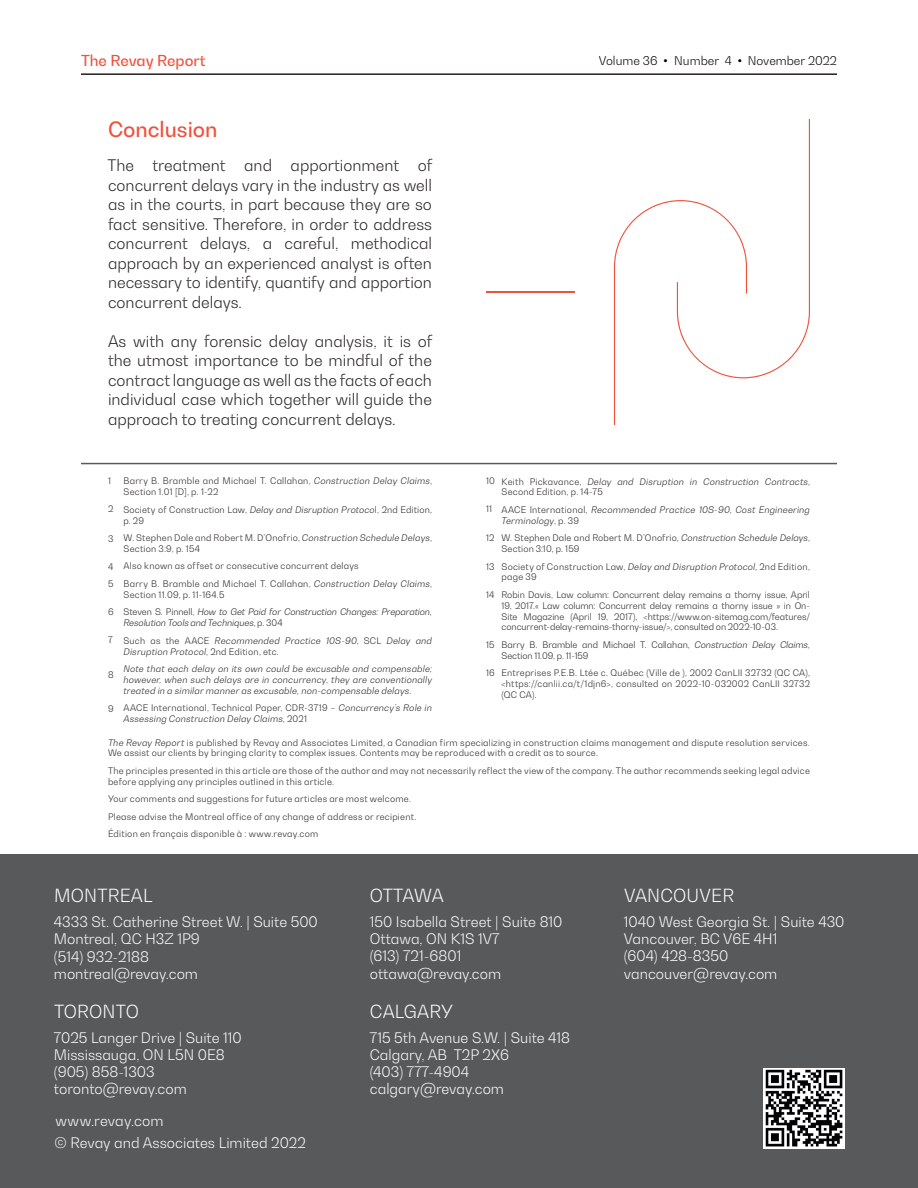
<style>
.page{position:relative;width:918px;height:1188px;background:#fff}
.page>*{position:absolute;margin:0;border:0;box-sizing:border-box;transform-origin:0 0}
.t1{font:500 21px "Bw Gradual";color:#f0513e}
.t2{font:300 18px "Bw Gradual";letter-spacing:.01em;color:#fff}
.Revay_Report_Body_te{font:300 15.75px/19.5px "Bw Gradual";color:#231f20;text-align:justify}
.t3{font:500 15px "Bw Gradual";color:#f0523d}
.t4{font:300 14.4px/17.2px "Bw Gradual";color:#fff}
.t5{font:300 12px "Bw Gradual";color:#000}
.Footnote{font:300 9px/10.8px "Bw Gradual";letter-spacing:.025em;color:#231f20}
.Footnote-2{font:italic 300 9px/10.8px "Bw Gradual";letter-spacing:.02em;color:#231f20}
.Footnote-3{font:italic 300 9px/10.8px "Bw Gradual";letter-spacing:-.01em;color:#231f20}
.Footnote-4{font:300 9px/10.8px "Bw Gradual";letter-spacing:-.005em;color:#231f20}
.s1{font-family:"Arial";font-weight:400}
.s2{font-style:italic}
.s3{font-style:normal}
</style>
<div class="page">
<hr style="left:81px;top:73px;width:756px;height:2px;background:#231f20">
<div style="left:0;top:854px;width:918px;height:334px;background:#58595b"></div>
<hr style="left:81px;top:463px;width:756px;height:1px;background:#58595b">
<img style="left:764px;top:1068px;width:81px;height:81px">
<svg style="left:614px;top:120px;width:196px;height:304px"></svg>
<hr style="left:486px;top:292px;width:89px;height:1px;background:#f0523e">
<h3 class="t3" style="left:81px;top:50px;width:126px">The Revay Report</h3>
<h3 class="t5" style="left:599px;top:53px;width:240px">Volume 36 <span class="s1">•</span> Number 4 <span class="s1">•</span> November 2022</h3>
<p class="t1" style="left:108px;top:116px;width:111px">Conclusion</p>
<p class="Revay_Report_Body_te" style="left:108px;top:155px;width:326px">The treatment and apportionment of concurrent delays vary in the industry as well as in the courts, in part because they are so fact sensitive. Therefore, in order to address concurrent delays, a careful, methodical approach by an experienced analyst is often necessary to identify, quantify and apportion concurrent delays.</p>
<p class="Revay_Report_Body_te" style="left:108px;top:331px;width:326px">As with any forensic delay analysis, it is of the utmost importance to be mindful of the contract language as well as the facts of each individual case which together will guide the approach to treating concurrent delays.</p>
<p class="Footnote" style="left:108px;top:476px;width:4px">1</p>
<p class="Footnote" style="left:108px;top:504px;width:7px">2</p>
<p class="Footnote" style="left:108px;top:533px;width:7px">3</p>
<p class="Footnote" style="left:108px;top:561px;width:7px">4</p>
<p class="Footnote" style="left:108px;top:578px;width:7px">5</p>
<p class="Footnote" style="left:108px;top:606px;width:7px">6</p>
<p class="Footnote" style="left:108px;top:634px;width:6px">7</p>
<p class="Footnote" style="left:108px;top:669px;width:7px">8</p>
<p class="Footnote" style="left:108px;top:703px;width:7px">9</p>
<p class="Footnote" style="left:124px;top:476px;width:310px">Barry B. Bramble and Michael T. Callahan, <span class="s2">Construction Delay Claims</span>,<br>Section 1.01 [D], p. 1-22</p>
<p class="Footnote" style="left:124px;top:504px;width:310px">Society of Construction Law, <span class="s2">Delay and Disruption Protoco</span>l, 2nd Edition, p. 29</p>
<p class="Footnote" style="left:124px;top:532px;width:310px">W. Stephen Dale and Robert M. D’Onofrio, <span class="s2">Construction Schedule Delays</span>,<br>Section 3:9, p. 154</p>
<p class="Footnote" style="left:124px;top:561px;width:237px">Also known as offset or consecutive concurrent delays</p>
<p class="Footnote" style="left:124px;top:578px;width:310px">Barry B. Bramble and Michael T. Callahan, <span class="s2">Construction Delay Claims</span>,<br>Section 11.09, p. 11-164.5</p>
<p class="Footnote-3" style="left:124px;top:606px;width:310px"><span class="s3">Steven S. Pinnell,</span> How to Get Paid for Construction Changes: Preparation,<br>Resolution Tools and Techniques<span class="s3">, p. 304</span></p>
<p class="Footnote-2" style="left:124px;top:635px;width:310px"><span class="s3">Such as the AACE</span> Recommended Practice 10S-90<span class="s3">, SCL</span> Delay and<br>Disruption Protocol<span class="s3">, 2nd Edition, etc.</span></p>
<p class="Footnote-2" style="left:124px;top:663px;width:310px;text-align:justify">Note that each delay on its own could be excusable and compensable; however, when such delays are in concurrency, they are conventionally treated in a similar manner as excusable, non-compensable delays<span class="s3">.</span></p>
<p class="Footnote-2" style="left:123px;top:702px;width:310px"><span class="s3">AACE International, Technical Paper, CDR-3719 –</span> Concurrency’s Role in<br>Assessing Construction Delay Claims<span class="s3">, 2021</span></p>
<p class="Footnote" style="left:486px;top:476px;width:10px">10</p>
<p class="Footnote" style="left:486px;top:504px;width:8px">11</p>
<p class="Footnote" style="left:486px;top:532px;width:10px">12</p>
<p class="Footnote" style="left:486px;top:561px;width:10px">13</p>
<p class="Footnote" style="left:486px;top:589px;width:10px">14</p>
<p class="Footnote-2" style="left:501px;top:476px;width:310px"><span class="s3">Keith Pickavance,</span> Delay and Disruption in Construction Contracts<span class="s3">,<br>Second Edition, p. 14-75</span></p>
<p class="Footnote-2" style="left:501px;top:504px;width:310px"><span class="s3">AACE International,</span> Recommended Practice 10S-90, Cost Engineering<br>Terminology<span class="s3">, p. 39</span></p>
<p class="Footnote" style="left:501px;top:532px;width:310px">W. Stephen Dale and Robert M. D’Onofrio, <span class="s2">Construction Schedule Delays</span>,<br>Section 3:10, p. 159</p>
<p class="Footnote" style="left:501px;top:561px;width:310px">Society of Construction Law, <span class="s2">Delay and Disruption Protocol</span>, 2nd Edition, page 39</p>
<p class="Footnote" style="left:501px;top:589px;width:310px;text-align:justify">Robin Davis, Law column: Concurrent delay remains a thorny issue, April 19, 2017.« Law column: Concurrent delay remains a thorny issue » in On-Site Magazine (April 19, 2017), &lt;https://www.on-sitemag.com/features/ concurrent-delay-remains-thorny-issue/&gt;, consulted on 2022-10-03.</p>
<p class="Footnote-4" style="left:501px;top:639px;width:310px">Barry B. Bramble and Michael T. Callahan, <span class="s2">Construction Delay Claims,<br></span>Section 11.09, p. 11-159</p>
<p class="Footnote" style="left:501px;top:667px;width:310px;text-align:justify">Entreprises P.E.B. Ltée c. Québec (Ville de ), 2002 CanLII 32732 (QC CA), &lt;https://canlii.ca/t/1djn6&gt;, consulted on 2022-10-032002 CanLII 32732 (QC CA).</p>
<p class="Footnote" style="left:486px;top:639px;width:10px">15</p>
<p class="Footnote" style="left:486px;top:667px;width:10px">16</p>
<p class="Footnote" style="left:108px;top:737px;width:703px"><span class="s2">The Revay Report</span> is published by Revay and Associates Limited, a Canadian firm specializing in construction claims management and dispute resolution services.<br>We assist our clients by bringing clarity to complex issues. Contents may be reproduced with a credit as to source.</p>
<p class="Footnote" style="left:108px;top:765px;width:704px">The principles presented in this article are those of the author and may not necessarily reflect the view of the company. The author recommends seeking legal advice before applying any principles outlined in this article.</p>
<p class="Footnote" style="left:108px;top:793px;width:304px">Your comments and suggestions for future articles are most welcome.</p>
<p class="Footnote" style="left:108px;top:811px;width:310px">Please advise the Montreal office of any change of address or recipient.</p>
<p class="Footnote" style="left:108px;top:828px;width:212px">Édition en français disponible à : www.revay.com</p>
<h2 class="t2" style="left:54px;top:884px;width:100px">MONTREAL</h2>
<h3 class="t4" style="left:54px;top:913px;width:265px">4333 St. Catherine Street W. | Suite 500<br>Montreal, QC H3Z 1P9<br>(514) 932-2188<br>montreal@revay.com</h3>
<h2 class="t2" style="left:54px;top:1000px;width:86px">TORONTO</h2>
<h3 class="t4" style="left:54px;top:1028px;width:189px">7025 Langer Drive | Suite 110<br>Mississauga, ON L5N 0E8 (905) 858-1303 toronto@revay.com</h3>
<h3 class="t4" style="left:55px;top:1134px;width:253px">© Revay and Associates Limited 2022</h3>
<h3 class="t4" style="left:56px;top:1112px;width:110px">www.revay.com</h3>
<h2 class="t2" style="left:370px;top:884px;width:75px">OTTAWA</h2>
<h3 class="t4" style="left:370px;top:912px;width:194px">150 Isabella Street | Suite 810<br>Ottawa, ON K1S 1V7<br>(613) 721-6801 ottawa@revay.com</h3>
<h2 class="t2" style="left:370px;top:1000px;width:84px">CALGARY</h2>
<h3 class="t4" style="left:370px;top:1028px;width:202px">715 5th Avenue S.W. | Suite 418<br>Calgary, AB T2P 2X6<br>(403) 777-4904 calgary@revay.com</h3>
<h2 class="t2" style="left:624px;top:884px;width:112px">VANCOUVER</h2>
<h3 class="t4" style="left:624px;top:912px;width:222px">1040 West Georgia St. | Suite 430<br>Vancouver, BC V6E 4H1<br>(604) 428-8350 vancouver@revay.com</h3>
</div>
